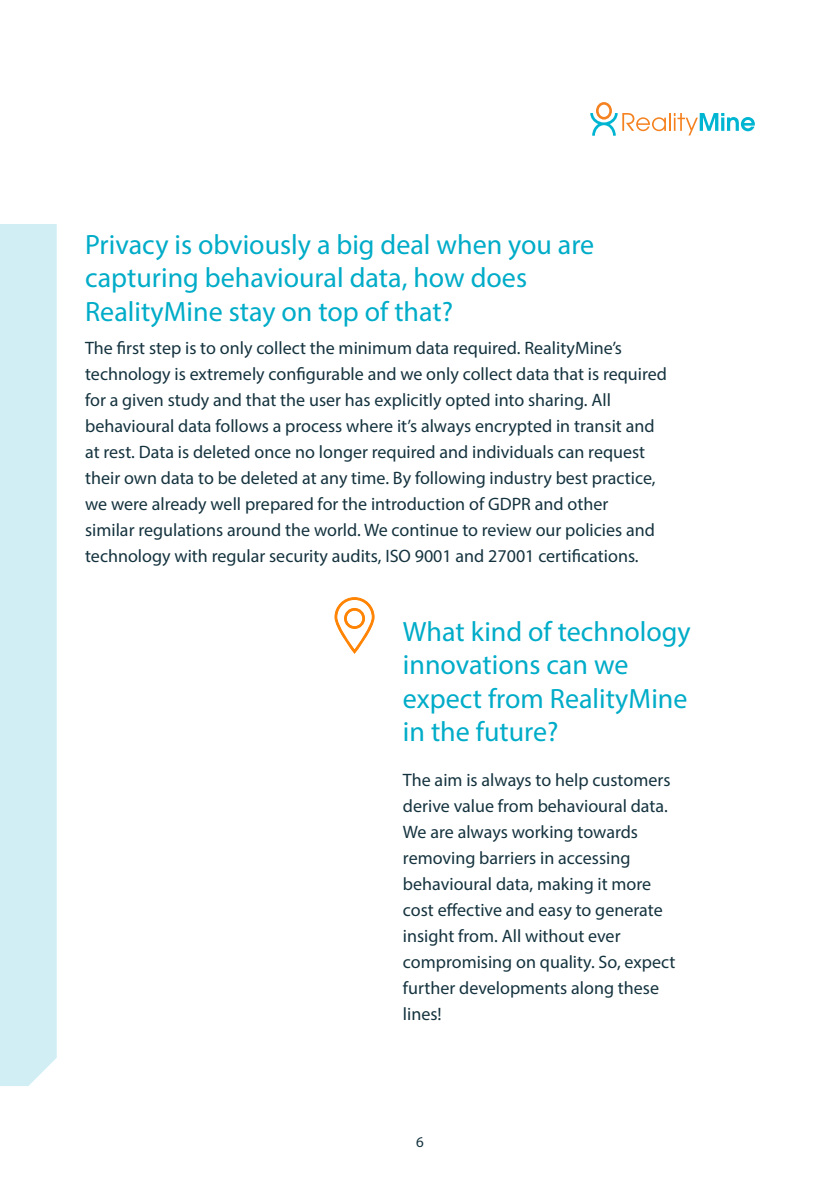
<style>
.page{position:relative;width:840px;height:1191px;background:#fff}
.page>*{position:absolute;margin:0;border:0;box-sizing:border-box;transform-origin:0 0}
.t1{font:28px/33.6px "Myriad Pro";color:#00acc8}
.BODY{font:18px/26px "Myriad Pro";color:#15333f}
.t2{font:15px "Myriad Pro";color:#15333f}
</style>
<div class="page">
<div style="left:0;top:224px;width:57px;height:862px;background:#d0eef4"></div>
<svg style="left:334px;top:597px;width:41px;height:57px"></svg>
<svg style="left:590px;top:102px;width:164px;height:34px"></svg>
<p class="t1" style="left:85px;top:227px;width:510px">Privacy is obviously a big deal when you are capturing behavioural data, how does<br>RealityMine stay on top of that?</p>
<p class="BODY" style="left:85px;top:335px;width:583px">The first step is to only collect the minimum data required. RealityMine’s technology is extremely configurable and we only collect data that is required for a given study and that the user has explicitly opted into sharing. All behavioural data follows a process where it’s always encrypted in transit and at rest. Data is deleted once no longer required and individuals can request their own data to be deleted at any time. By following industry best practice, we were already well prepared for the introduction of GDPR and other<br>similar regulations around the world. We continue to review our policies and technology with regular security audits, ISO 9001 and 27001 certifications.</p>
<p class="t1" style="left:403px;top:614px;width:289px">What kind of technology innovations can we expect from RealityMine in the future?</p>
<p class="BODY" style="left:403px;top:767px;width:274px">The aim is always to help customers derive value from behavioural data.<br>We are always working towards removing barriers in accessing behavioural data, making it more cost effective and easy to generate insight from. All without ever compromising on quality. So, expect further developments along these lines!</p>
<p class="t2" style="left:416px;top:1133px;width:9px">6</p>
</div>
